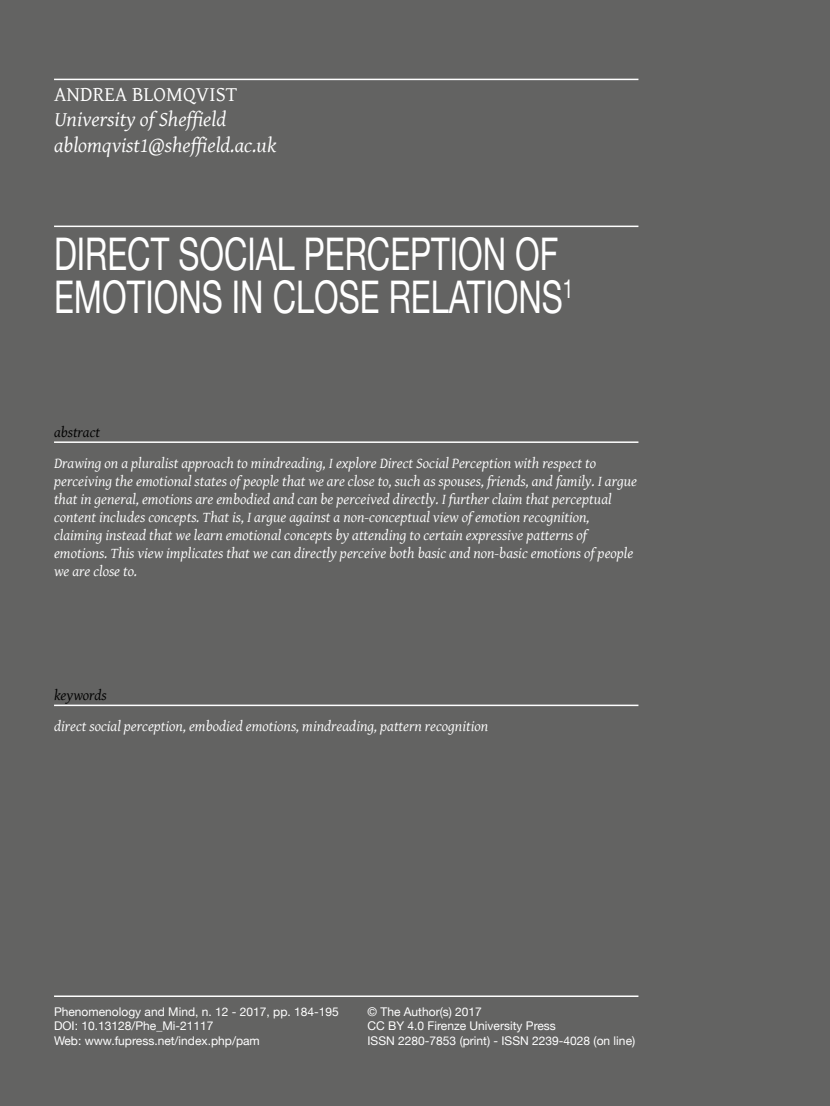
<style>
.page{position:relative;width:830px;height:1106px;background:#fff}
.page>*{position:absolute;margin:0;border:0;box-sizing:border-box;transform-origin:0 0}
.t1{font:45px/43.2px "Helvetica Neue";color:#fff;scale:.72 1}
.t2{font:italic 21px/25.2px "Gentium Basic";color:#fff}
.t3{font:21px "Gentium Basic";color:#fff}
.t4{font:italic 15px/18px "Gentium Basic";color:#fff}
.t5{font:italic 15px "Gentium Basic";color:#000}
.t6{font:12px/14.4px "Helvetica Neue";color:#fff}
</style>
<div class="page">
<div style="left:0;top:0;width:829px;height:1106px;background:#636362"></div>
<hr style="left:54px;top:79px;width:584px;height:1px;background:#fff">
<hr style="left:54px;top:995px;width:584px;height:2px;background:#fff">
<hr style="left:54px;top:225px;width:584px;height:2px;background:#fff">
<hr style="left:54px;top:441px;width:584px;height:2px;background:#fff">
<hr style="left:54px;top:704px;width:584px;height:2px;background:#fff">
<h2 class="t3" style="left:54px;top:79px;width:185px">ANDREA BLOMQVIST</h2>
<h2 class="t2" style="left:54px;top:106px;width:224px">University of Sheffield ablomqvist1@sheffield.ac.uk</h2>
<h1 class="t1" style="left:54px;top:234px;width:722px">DIRECT SOCIAL PERCEPTION OF<br>EMOTIONS IN CLOSE RELATIONS<sup>1</sup></h1>
<p class="t5" style="left:54px;top:421px;width:48px">abstract</p>
<p class="t4" style="left:54px;top:453px;width:584px">Drawing on a pluralist approach to mindreading, I explore Direct Social Perception with respect to perceiving the emotional states of people that we are close to, such as spouses, friends, and family. I argue that in general, emotions are embodied and can be perceived directly. I further claim that perceptual content includes concepts. That is, I argue against a non-conceptual view of emotion recognition, claiming instead that we learn emotional concepts by attending to certain expressive patterns of emotions. This view implicates that we can directly perceive both basic and non-basic emotions of people we are close to.</p>
<p class="t5" style="left:54px;top:684px;width:54px">keywords</p>
<p class="t4" style="left:54px;top:717px;width:435px">direct social perception, embodied emotions, mindreading, pattern recognition</p>
<p class="t6" style="left:54px;top:1005px;width:286px">Phenomenology and Mind, n. 12 - 2017, pp. 184-195<br>DOI: 10.13128/Phe_Mi-21117<br>Web: www.fupress.net/index.php/pam</p>
<p class="t6" style="left:367px;top:1005px;width:269px">© The Author(s) 2017<br>CC BY 4.0 Firenze University Press<br>ISSN 2280-7853 (print) - ISSN 2239-4028 (on line)</p>
</div>
